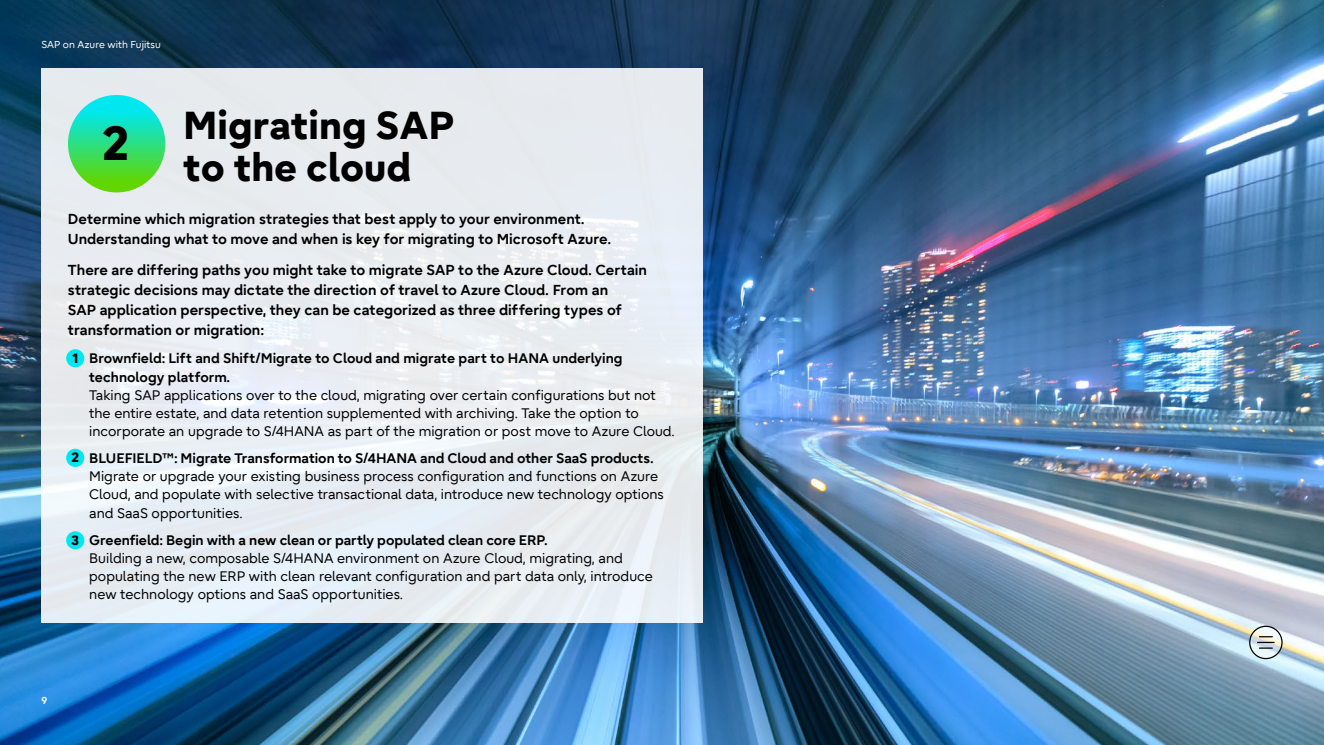
<style>
.page{position:relative;width:1324px;height:745px;background:#fff}
.page>*{position:absolute;margin:0;border:0;box-sizing:border-box;transform-origin:0 0}
.t1{font:800 47.5px "Fujitsu Infinity Pro";color:#000}
.t2{font:800 38.75px/42.5px "Fujitsu Infinity Pro";color:#000}
.t3{font:700 14.38px/20px "Fujitsu Infinity Pro";color:#000}
.t4{font:13.75px/18.1px "Fujitsu Infinity Pro";color:#000}
.t5{font:700 13.75px/18.1px "Fujitsu Infinity Pro";color:#000}
.t6{font:800 13.38px "Fujitsu Infinity Pro";color:#000}
.t7{font:10px "Fujitsu Infinity Pro";color:#fff}
.t8{font:700 10px "Fujitsu Infinity Pro";color:#fff}
</style>
<div class="page">
<img style="left:0;top:0;width:1323px;height:744px">
<div style="left:41px;top:68px;width:662px;height:554px;background:#e7ecf1"></div>
<svg style="left:68px;top:95px;width:97px;height:97px;background:#2cdf81"></svg>
<div style="left:66px;top:349px;width:18px;height:18px;background:#00e7ef;border-radius:50%"></div>
<div style="left:66px;top:448px;width:18px;height:18px;background:#00e7ef;border-radius:50%"></div>
<div style="left:66px;top:531px;width:18px;height:18px;background:#00e7ef;border-radius:50%"></div>
<svg style="left:1249px;top:626px;width:32px;height:32px"></svg>
<div style="left:1249px;top:625px;width:33px;height:33px;border:1px solid #000;border-radius:50%"></div>
<svg style="left:1257px;top:635px;width:17px;height:13px"></svg>
<p class="t7" style="left:41px;top:38px;width:121px">SAP on Azure with Fujitsu</p>
<h1 class="t1" style="left:102px;top:112px;width:28px">2</h1>
<h2 class="t2" style="left:183px;top:103px;width:272px">Migrating SAP to the cloud</h2>
<p class="t3" style="left:68px;top:208px;width:545px">Determine which migration strategies that best apply to your environment.<br>Understanding what to move and when is key for migrating to Microsoft Azure.</p>
<p class="t3" style="left:68px;top:259px;width:580px">There are differing paths you might take to migrate SAP to the Azure Cloud. Certain strategic decisions may dictate the direction of travel to Azure Cloud. From an<br>SAP application perspective, they can be categorized as three differing types of transformation or migration:</p>
<p class="t5" style="left:89px;top:349px;width:535px">Brownfield: Lift and Shift/Migrate to Cloud and migrate part to HANA underlying technology platform.</p>
<p class="t4" style="left:89px;top:385px;width:587px">Taking SAP applications over to the cloud, migrating over certain configurations but not the entire estate, and data retention supplemented with archiving. Take the option to incorporate an upgrade to S/4HANA as part of the migration or post move to Azure Cloud.</p>
<p class="t5" style="left:89px;top:449px;width:566px">BLUEFIELD™: Migrate Transformation to S/4HANA and Cloud and other SaaS products.</p>
<p class="t4" style="left:89px;top:467px;width:576px">Migrate or upgrade your existing business process configuration and functions on Azure<br>Cloud, and populate with selective transactional data, introduce new technology options and SaaS opportunities.</p>
<p class="t5" style="left:89px;top:530px;width:460px">Greenfield: Begin with a new clean or partly populated clean core ERP.</p>
<p class="t4" style="left:89px;top:548px;width:565px">Building a new, composable S/4HANA environment on Azure Cloud, migrating, and populating the new ERP with clean relevant configuration and part data only, introduce new technology options and SaaS opportunities.</p>
<p class="t6" style="left:72px;top:349px;width:7px">1</p>
<p class="t6" style="left:71px;top:448px;width:9px">2</p>
<p class="t6" style="left:71px;top:531px;width:9px">3</p>
<p class="t8" style="left:41px;top:693px;width:7px">9</p>
</div>
